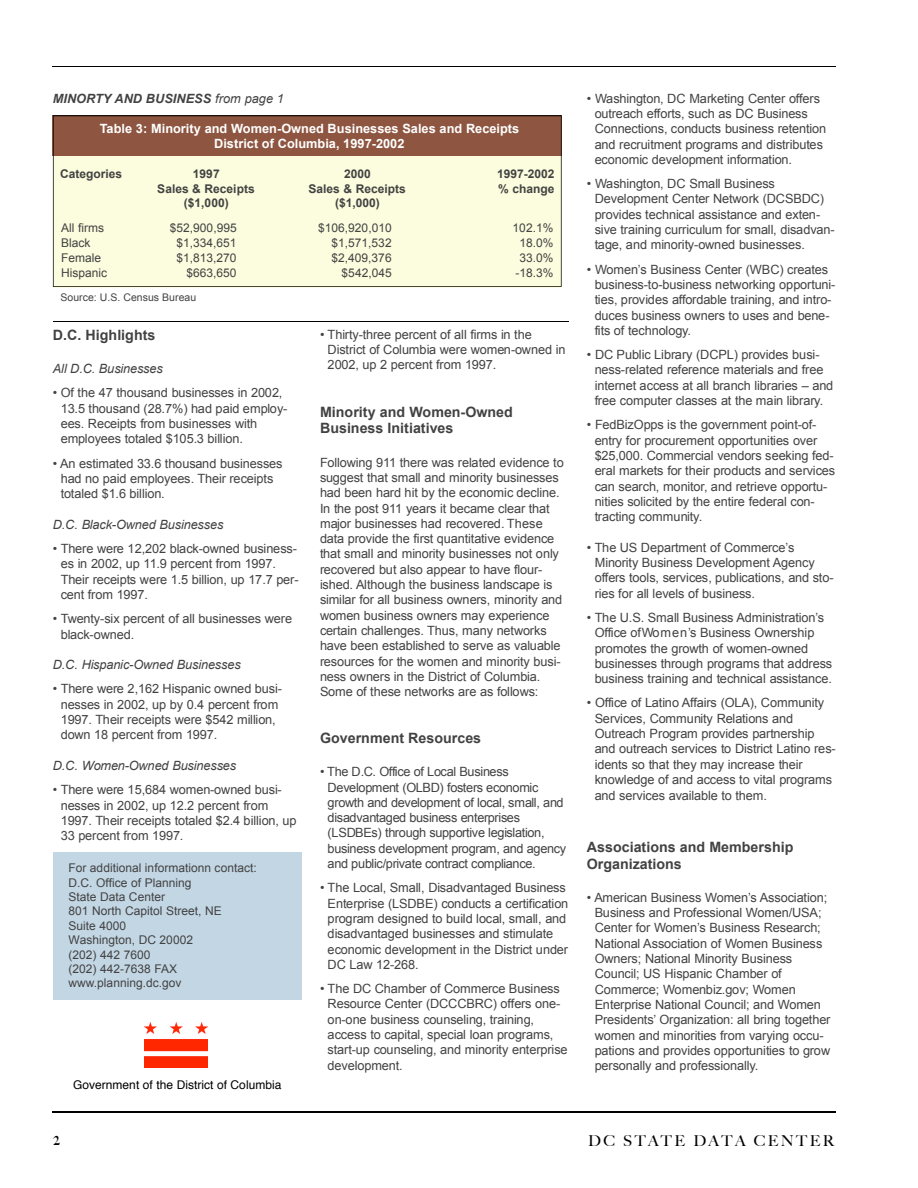
<style>
.page{position:relative;width:918px;height:1188px;background:#fff}
.page>*{position:absolute;margin:0;border:0;box-sizing:border-box;transform-origin:0 0}
.t1{font:500 18.9px "Big Caslon";color:#000;scale:.87 1}
.t2{font:500 15px "Big Caslon";letter-spacing:.16em;color:#000}
.t3{font:700 14.25px/17px "Arial";color:#424242}
.t4{font:12.75px/15.3px "Arial";letter-spacing:-.015em;color:#424242}
.t5{font:italic 12.75px "Arial";letter-spacing:-.015em;color:#424242}
.t6{font:700 12.75px/15.5px "Arial";color:#fff;text-align:center}
.t7{font:italic 700 12.75px "Arial";color:#424242}
.t8{font:12px/14.4px "Arial";color:#424242}
.t9{font:700 12px "Arial";color:#424242}
.t10{font:12px "Helvetica";color:#000}
.t11{font:10.5px "Arial";color:#424242}
.s1{font-weight:400}
</style>
<div class="page">
<hr style="left:53px;top:1111px;width:783px;height:1px;background:#000">
<hr style="left:53px;top:66px;width:783px;height:1px;background:#000">
<div style="left:53px;top:853px;width:249px;height:147px;background:#c3d6e4"></div>
<img style="left:144px;top:1022px;width:63px;height:45px">
<hr style="left:53px;top:321px;width:516px;height:1px;background:#000">
<svg style="left:53px;top:115px;width:509px;height:172px;background:#dfd2b6"></svg>
<p class="t7" style="left:53px;top:91px;width:233px">MINORTY AND BUSINESS <span class="s1">from page 1</span></p>
<p class="t6" style="left:100px;top:121px;width:421px">Table 3: Minority and Women-Owned Businesses Sales and Receipts<br>District of Columbia, 1997-2002</p>
<p class="t9" style="left:60px;top:167px;width:64px">Categories</p>
<p class="t9" style="left:193px;top:167px;width:28px">1997</p>
<p class="t9" style="left:344px;top:167px;width:28px">2000</p>
<p class="t9" style="left:497px;top:167px;width:59px">1997-2002</p>
<p class="t9" style="left:157px;top:182px;width:99px">Sales &amp; Receipts</p>
<p class="t9" style="left:309px;top:182px;width:99px">Sales &amp; Receipts</p>
<p class="t9" style="left:498px;top:182px;width:58px">% change</p>
<p class="t9" style="left:184px;top:196px;width:46px">($1,000)</p>
<p class="t9" style="left:335px;top:196px;width:46px">($1,000)</p>
<p class="t8" style="left:61px;top:221px;width:45px">All firms</p>
<p class="t8" style="left:170px;top:221px;width:68px">$52,900,995</p>
<p class="t8" style="left:318px;top:221px;width:75px">$106,920,010</p>
<p class="t8" style="left:513px;top:221px;width:42px">102.1%</p>
<p class="t8" style="left:61px;top:236px;width:31px">Black</p>
<p class="t8" style="left:176px;top:236px;width:62px">$1,334,651</p>
<p class="t8" style="left:332px;top:236px;width:62px">$1,571,532</p>
<p class="t8" style="left:519px;top:236px;width:36px">18.0%</p>
<p class="t8" style="left:61px;top:251px;width:42px">Female</p>
<p class="t8" style="left:176px;top:251px;width:62px">$1,813,270</p>
<p class="t8" style="left:332px;top:251px;width:62px">$2,409,376</p>
<p class="t8" style="left:519px;top:251px;width:36px">33.0%</p>
<p class="t8" style="left:61px;top:266px;width:48px">Hispanic</p>
<p class="t8" style="left:186px;top:266px;width:52px">$663,650</p>
<p class="t8" style="left:342px;top:266px;width:52px">$542,045</p>
<p class="t8" style="left:516px;top:266px;width:40px">-18.3%</p>
<p class="t11" style="left:60px;top:291px;width:137px">Source: U.S. Census Bureau</p>
<p class="t3" style="left:53px;top:326px;width:104px">D.C. Highlights</p>
<p class="t5" style="left:53px;top:361px;width:112px">All D.C. Businesses</p>
<p class="t4" style="left:61px;top:385px;width:228px;text-indent:-8px">• Of the 47 thousand businesses in 2002, 13.5 thousand (28.7%) had paid employ&shy;ees. Receipts from businesses with employees totaled $105.3 billion.</p>
<p class="t4" style="left:61px;top:456px;width:223px;text-indent:-8px">• An estimated 33.6 thousand businesses had no paid employees. Their receipts totaled $1.6 billion.</p>
<p class="t5" style="left:53px;top:517px;width:172px">D.C. Black-Owned Businesses</p>
<p class="t4" style="left:61px;top:541px;width:239px;text-indent:-8px">• There were 12,202 black-owned business&shy;es in 2002, up 11.9 percent from 1997.<br>Their receipts were 1.5 billion, up 17.7 per&shy;cent from 1997.</p>
<p class="t4" style="left:61px;top:611px;width:233px;text-indent:-8px">• Twenty-six percent of all businesses were black-owned.</p>
<p class="t5" style="left:53px;top:658px;width:189px">D.C. Hispanic-Owned Businesses</p>
<p class="t4" style="left:61px;top:681px;width:223px;text-indent:-8px">• There were 2,162 Hispanic owned busi&shy;nesses in 2002, up by 0.4 percent from 1997. Their receipts were $542 million, down 18 percent from 1997.</p>
<p class="t5" style="left:53px;top:758px;width:185px">D.C. Women-Owned Businesses</p>
<p class="t4" style="left:61px;top:782px;width:237px;text-indent:-8px">• There were 15,684 women-owned busi&shy;nesses in 2002, up 12.2 percent from 1997. Their receipts totaled $2.4 billion, up 33 percent from 1997.</p>
<p class="t8" style="left:68px;top:861px;width:190px">For additional informationn contact:<br>D.C. Office of Planning<br>State Data Center<br>801 North Capitol Street, NE<br>Suite 4000<br>Washington, DC 20002<br>(202) 442 7600<br>(202) 442-7638 FAX www.planning.dc.gov</p>
<p class="t10" style="left:73px;top:1080px;width:210px">Government of the District of Columbia</p>
<p class="t4" style="left:328px;top:327px;width:239px;text-indent:-8px">• Thirty-three percent of all firms in the<br>District of Columbia were women-owned in<br>2002, up 2 percent from 1997.</p>
<p class="t3" style="left:320px;top:403px;width:194px">Minority and Women-Owned<br>Business Initiatives</p>
<p class="t4" style="left:320px;top:454px;width:245px">Following 911 there was related evidence to suggest that small and minority businesses had been hard hit by the economic decline.<br>In the post 911 years it became clear that major businesses had recovered. T h e s e data provide the first quantitative evidence that small and minority businesses not only recovered but also appear to have flour&shy;ished. Although the business landscape is similar for all business owners, minority and women business owners may experience certain challenges. Thus, many networks have been established to serve as valuable resources for the women and minority busi&shy;ness owners in the District of Columbia.<br>Some of these networks are as follows:</p>
<p class="t3" style="left:320px;top:730px;width:163px">Government Resources</p>
<p class="t4" style="left:328px;top:764px;width:240px;text-indent:-8px">• The D.C. Office of Local Business Development (OLBD) fosters economic growth and development of local, small, and disadvantaged business enterprises (LSDBEs) through supportive legislation, business development program, and agency and public/private contract compliance.</p>
<p class="t4" style="left:328px;top:880px;width:242px;text-indent:-8px">• The Local, Small, Disadvantaged Business Enterprise (LSDBE) conducts a certification program designed to build local, small, and disadvantaged businesses and stimulate economic development in the District under DC Law 12-268.</p>
<p class="t4" style="left:328px;top:981px;width:242px;text-indent:-8px">• The DC Chamber of Commerce Business Resource Center (DCCCBRC) offers one&shy;on-one business counseling, training, access to capital, special loan programs, start-up counseling, and minority enterprise d e v e lo p m e n t.</p>
<p class="t4" style="left:595px;top:91px;width:233px;text-indent:-8px">• Washington, DC Marketing Center offe rs outreach efforts, such as DC Business Connections, conducts business retention and recruitment programs and distributes economic development information.</p>
<p class="t4" style="left:595px;top:176px;width:242px;text-indent:-8px">• Washington, DC Small Business Development Center Network (DCSBDC) provides technical assistance and exten&shy;sive training curriculum for small, disadvan&shy;tage, and minority-owned businesses.</p>
<p class="t4" style="left:595px;top:262px;width:242px;text-indent:-8px">• Wo m e n ’s Business Center (WBC) creates business-to-business networking opportuni&shy;ties, provides affordable training, and intro&shy;duces business owners to uses and bene&shy;fits of technology.</p>
<p class="t4" style="left:595px;top:347px;width:240px;text-indent:-8px">• DC Public Library (DCPL) provides busi&shy;ness-related reference materials and free internet access at all branch libraries – and free computer classes at the main library.</p>
<p class="t4" style="left:595px;top:417px;width:242px;text-indent:-8px">• FedBizOpps is the government point-of&shy;entry for procurement opportunities over $25,000. Commercial vendors seeking fed&shy;eral markets for their products and services can search, monitor, and retrieve opportu&shy;nities solicited by the entire federal con&shy;tracting community.</p>
<p class="t4" style="left:595px;top:540px;width:240px;text-indent:-8px">• The US Department of Commerce’s Minority Business Development A g e n c y<br>o ffers tools, services, publications, and sto&shy;ries for all levels of business.</p>
<p class="t4" style="left:595px;top:610px;width:239px;text-indent:-8px">• The U.S. Small Business A d m in is tra tio n ’s O ffice of Wo m e n ’s Business Ownership promotes the growth of women-owned businesses through programs that address business training and technical assistance.</p>
<p class="t4" style="left:595px;top:695px;width:243px;text-indent:-8px">• Office of Latino A ffairs (OLA), Community Services, Community Relations and Outreach Program provides partnership and outreach services to District Latino res&shy;idents so that they may increase their knowledge of and access to vital programs and services available to them.</p>
<p class="t3" style="left:587px;top:838px;width:208px">Associations and Membership<br>Organizations</p>
<p class="t4" style="left:595px;top:890px;width:237px;text-indent:-8px">• American Business Wo m e n ’s A s s o c ia tio n ; Business and Professional Wo m e n /U S A ; Center for Wo m e n ’s Business Research; National Association of Women Business Owners; National Minority Business Council; US Hispanic Chamber of Commerce; Womenbiz.gov; Wo m e n Enterprise National Council; and Wo m e n P re s id e n ts ’ Organization: all bring together women and minorities from varying occu&shy;pations and provides opportunities to grow personally and professionally.</p>
<h1 class="t1" style="left:53px;top:1127px;width:10px">2</h1>
<p class="t2" style="left:588px;top:1132px;width:248px">DC STATE DATA CENTER</p>
</div>
